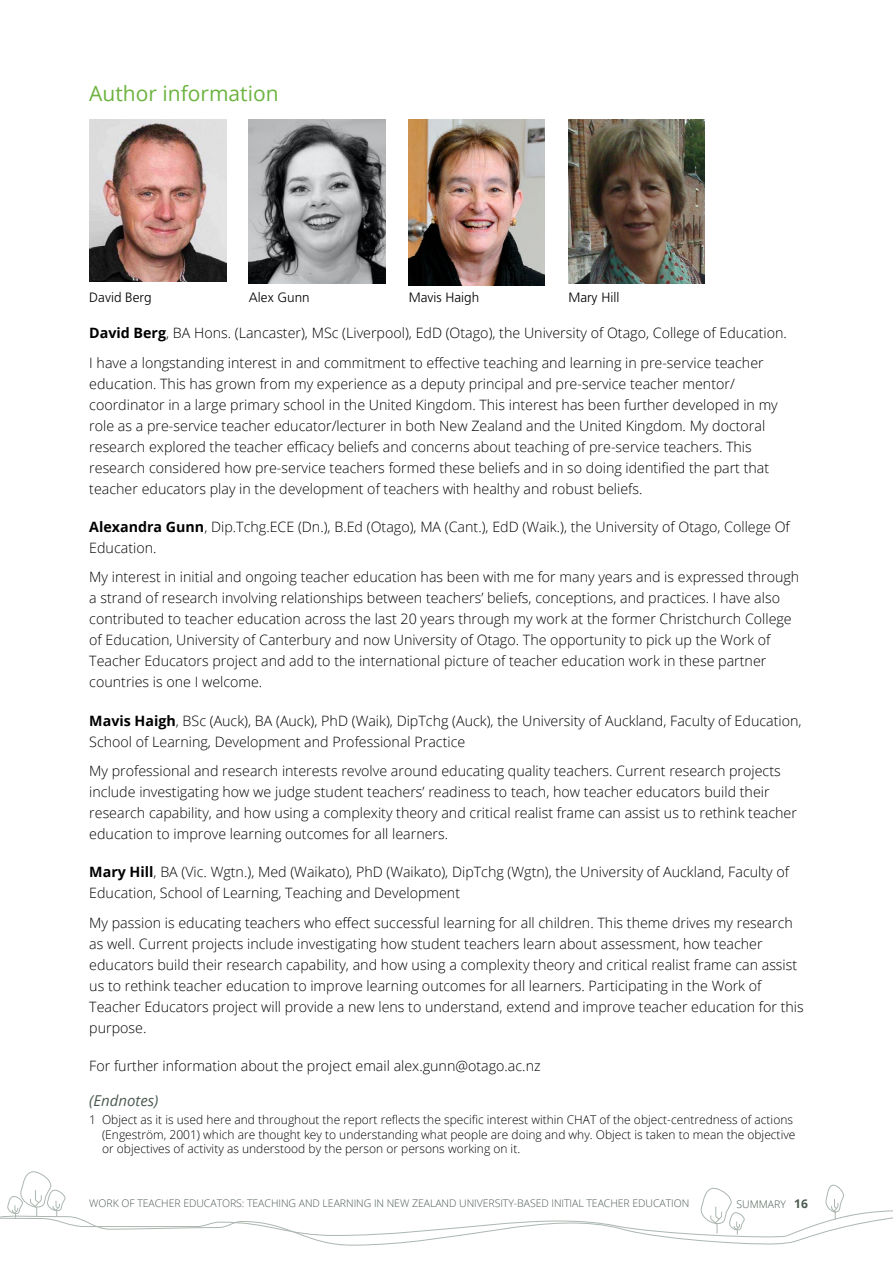
<style>
.page{position:relative;width:893px;height:1263px;background:#fff}
.page>*{position:absolute;margin:0;border:0;box-sizing:border-box;transform-origin:0 0}
.t1{font:21px "Open Sans";color:#6cb33f}
.t2{font:italic 15px "Open Sans";color:#4c5b52}
.t3{font:300 14.25px/21px "Open Sans";color:#000}
.t4{font:300 13.5px "Frutiger";color:#000}
.t5{font:300 12px/14.4px "Open Sans";color:#000}
.t6{font:300 10.5px "Open Sans";letter-spacing:-.005em;color:#4c5b52}
.s1{font-weight:700}
.s2{font-weight:700;font-size:12px}
</style>
<div class="page">
<svg style="left:0;top:1171px;width:893px;height:75px"></svg>
<img style="left:89px;top:120px;width:137px;height:162px">
<img style="left:249px;top:120px;width:136px;height:164px">
<img style="left:409px;top:120px;width:136px;height:166px">
<img style="left:568px;top:120px;width:136px;height:164px">
<h1 class="t1" style="left:89px;top:79px;width:191px">Author information</h1>
<p class="t4" style="left:89px;top:290px;width:64px">David Berg</p>
<p class="t4" style="left:249px;top:290px;width:62px">Alex Gunn</p>
<p class="t4" style="left:409px;top:290px;width:72px">Mavis Haigh</p>
<p class="t4" style="left:568px;top:290px;width:52px">Mary Hill</p>
<p class="t3" style="left:89px;top:318px;width:699px;line-height:29.5px"><span class="s1">David Berg</span>, BA Hons. (Lancaster), MSc (Liverpool), EdD (Otago), the University of Otago, College of Education.<br>I have a longstanding interest in and commitment to effective teaching and learning in pre-service teacher</p>
<p class="t3" style="left:89px;top:373px;width:690px">education. This has grown from my experience as a deputy principal and pre-service teacher mentor/ coordinator in a large primary school in the United Kingdom. This interest has been further developed in my role as a pre-service teacher educator/lecturer in both New Zealand and the United Kingdom. My doctoral research explored the teacher efficacy beliefs and concerns about teaching of pre-service teachers. This research considered how pre-service teachers formed these beliefs and in so doing identified the part that teacher educators play in the development of teachers with healthy and robust beliefs.</p>
<p class="t3" style="left:89px;top:516px;width:702px"><span class="s1">Alexandra Gunn</span>, Dip.Tchg.ECE (Dn.), B.Ed (Otago), MA (Cant.), EdD (Waik.), the University of Otago, College Of<br>Education.</p>
<p class="t3" style="left:89px;top:566px;width:711px">My interest in initial and ongoing teacher education has been with me for many years and is expressed through a strand of research involving relationships between teachers’ beliefs, conceptions, and practices. I have also contributed to teacher education across the last 20 years through my work at the former Christchurch College of Education, University of Canterbury and now University of Otago. The opportunity to pick up the Work of Teacher Educators project and add to the international picture of teacher education work in these partner countries is one I welcome.</p>
<p class="t3" style="left:89px;top:709px;width:714px"><span class="s1">Mavis Haigh</span>, BSc (Auck), BA (Auck), PhD (Waik), DipTchg (Auck), the University of Auckland, Faculty of Education,<br>School of Learning, Development and Professional Practice</p>
<p class="t3" style="left:89px;top:760px;width:709px">My professional and research interests revolve around educating quality teachers. Current research projects include investigating how we judge student teachers’ readiness to teach, how teacher educators build their research capability, and how using a complexity theory and critical realist frame can assist us to rethink teacher education to improve learning outcomes for all learners.</p>
<p class="t3" style="left:89px;top:861px;width:701px"><span class="s1">Mary Hill</span>, BA (Vic. Wgtn.), Med (Waikato), PhD (Waikato), DipTchg (Wgtn), the University of Auckland, Faculty of<br>Education, School of Learning, Teaching and Development</p>
<p class="t3" style="left:89px;top:911px;width:716px">My passion is educating teachers who effect successful learning for all children. This theme drives my research as well. Current projects include investigating how student teachers learn about assessment, how teacher educators build their research capability, and how using a complexity theory and critical realist frame can assist us to rethink teacher education to improve learning outcomes for all learners. Participating in the Work of Teacher Educators project will provide a new lens to understand, extend and improve teacher education for this purpose.</p>
<p class="t3" style="left:89px;top:1054px;width:453px">For further information about the project email alex.gunn@otago.ac.nz</p>
<p class="t2" style="left:89px;top:1090px;width:71px">(Endnotes)</p>
<p class="t5" style="left:102px;top:1112px;width:695px;text-indent:-13px">1 Object as it is used here and throughout the report reflects the specific interest within CHAT of the object-centredness of actions (Engeström, 2001) which are thought key to understanding what people are doing and why. Object is taken to mean the objective or objectives of activity as understood by the person or persons working on it.</p>
<p class="t6" style="left:89px;top:1196px;width:602px">WORK OF TEACHER EDUCATORS: TEACHING AND LEARNING IN NEW ZEALAND UNIVERSITY-BASED INITIAL TEACHER EDUCATION</p>
<p class="t6" style="left:737px;top:1196px;width:73px">SUMMARY <span class="s2">16</span></p>
</div>
